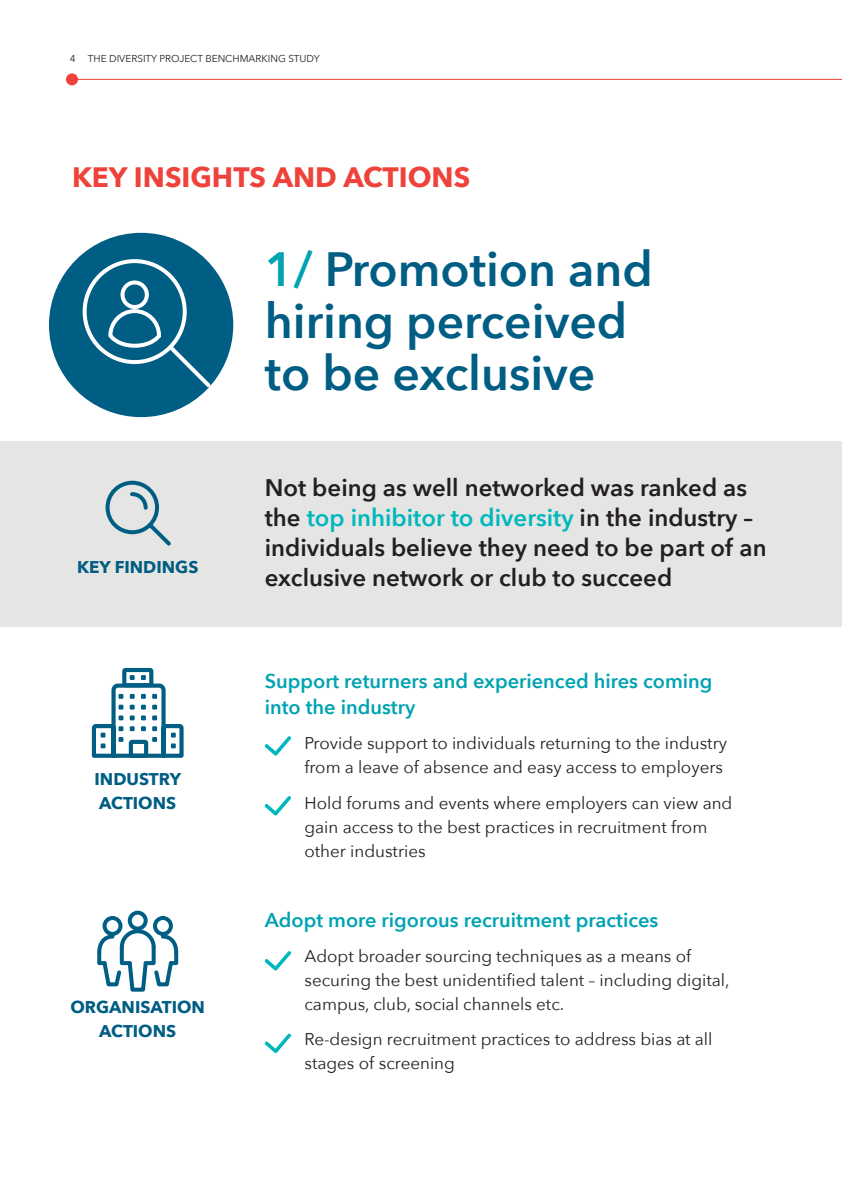
<style>
.page{position:relative;width:842px;height:1191px;background:#fff}
.page>*{position:absolute;margin:0;border:0;box-sizing:border-box;transform-origin:0 0}
.t1{font:600 48px/52px "Avenir Next";color:#005d83}
.t2{font:700 28px "Avenir Next";color:#ee423a}
.t3{font:600 24px/30px "Avenir Next";color:#231f20}
.t4{font:600 20px/26px "Avenir Next";color:#00a3b2}
.t5{font:17px/24px "Avenir Next";color:#231f20}
.t6{font:700 17px/24px "Avenir Next";color:#005d83}
.t7{font:10px "Avenir Next";color:#231f20}
.s1{color:#00a3b2}
.s2{color:#00b7be}
</style>
<div class="page">
<div style="left:0;top:441px;width:842px;height:185px;background:#e5e6e3"></div>
<hr style="left:72px;top:79px;width:770px;height:1px;background:#ee423a">
<div style="left:66px;top:73px;width:12px;height:12px;background:#ee423a;border-radius:50%"></div>
<div style="left:106px;top:481px;width:53px;height:53px;border:4px solid #005d83;border-radius:50%"></div>
<svg style="left:145px;top:519px;width:26px;height:27px"></svg>
<svg style="left:130px;top:490px;width:20px;height:20px"></svg>
<div style="left:103px;top:916px;width:19px;height:20px;border:4px solid #005d83;border-radius:50%"></div>
<div style="left:153px;top:916px;width:20px;height:20px;border:4px solid #005d83;border-radius:50%"></div>
<svg style="left:97px;top:927px;width:82px;height:65px"></svg>
<div style="left:128px;top:910px;width:20px;height:20px;border:4px solid #005d83;border-radius:50%"></div>
<div style="left:49px;top:233px;width:184px;height:184px;background:#005d83;border-radius:50%"></div>
<svg style="left:82px;top:257px;width:132px;height:134px"></svg>
<svg style="left:265px;top:736px;width:26px;height:19px"></svg>
<svg style="left:265px;top:951px;width:26px;height:19px"></svg>
<svg style="left:265px;top:796px;width:26px;height:19px"></svg>
<svg style="left:265px;top:1033px;width:26px;height:20px"></svg>
<svg style="left:91px;top:667px;width:93px;height:91px"></svg>
<p class="t7" style="left:70px;top:50px;width:252px">4 THE DIVERSITY PROJECT BENCHMARKING STUDY</p>
<h2 class="t2" style="left:72px;top:153px;width:400px">KEY INSIGHTS AND ACTIONS</h2>
<p class="t6" style="left:77px;top:554px;width:123px">KEY FINDINGS</p>
<p class="t6" style="left:95px;top:767px;width:88px">INDUSTRY<br>ACTIONS</p>
<p class="t6" style="left:70px;top:995px;width:136px;text-align:center">ORGANISATION<br>ACTIONS</p>
<h1 class="t1" style="left:265px;top:242px;width:390px"><span class="s1">1/</span> Promotion and hiring perceived to be exclusive</h1>
<h3 class="t3" style="left:265px;top:472px;width:503px">Not being as well networked was ranked as the <span class="s2">top inhibitor to diversity</span> in the industry – individuals believe they need to be part of an exclusive network or club to succeed</h3>
<p class="t4" style="left:265px;top:667px;width:449px">Support returners and experienced hires coming into the industry</p>
<p class="t5" style="left:304px;top:730px;width:424px">Provide support to individuals returning to the industry from a leave of absence and easy access to employers</p>
<p class="t5" style="left:304px;top:790px;width:429px">Hold forums and events where employers can view and gain access to the best practices in recruitment from other industries</p>
<p class="t4" style="left:265px;top:906px;width:395px">Adopt more rigorous recruitment practices</p>
<p class="t5" style="left:304px;top:943px;width:427px">Adopt broader sourcing techniques as a means of securing the best unidentified talent – including digital, campus, club, social channels etc.</p>
<p class="t5" style="left:304px;top:1026px;width:410px">Re-design recruitment practices to address bias at all stages of screening</p>
</div>
